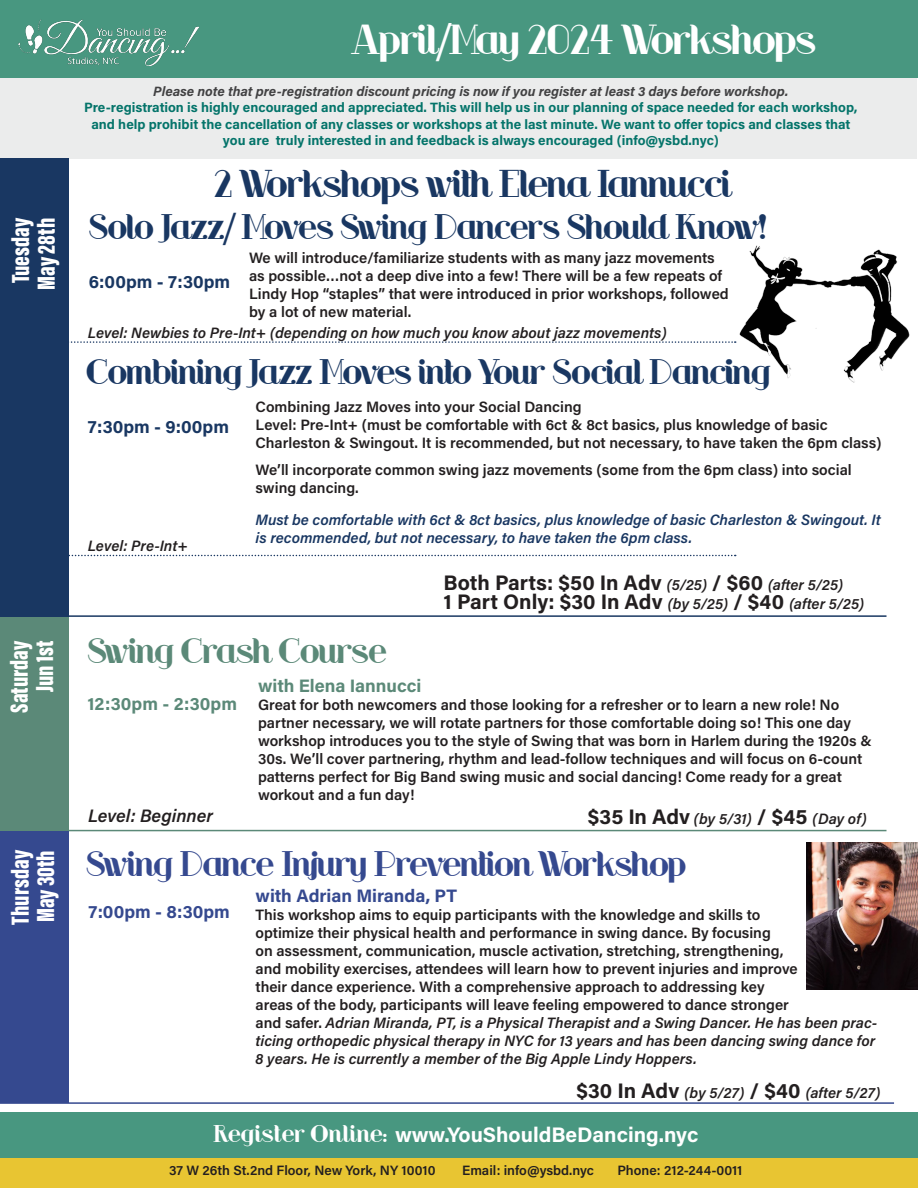
<style>
.page{position:relative;width:918px;height:1188px;background:#fff}
.page>*{position:absolute;margin:0;border:0;box-sizing:border-box;transform-origin:0 0}
.t1{font:39px "Riot Squad";color:#fff}
.t2{font:36px "Riot Squad";color:#193762}
.t3{font:33px "Riot Squad";color:#193762}
.t4{font:33px "Riot Squad";color:#35498f}
.t5{font:33px "Riot Squad";color:#5b8978}
.t6{font:900 25.5px "Acumin Pro Extra Cond";color:#fff}
.t7{font:700 21px "Acumin Pro";color:#231f20}
.t8{font:700 21px "Acumin Pro";color:#fff}
.t9{font:700 18px "Acumin Pro";color:#35498f}
.t10{font:700 18px "Acumin Pro";color:#5b8978}
.t11{font:700 18px "Acumin Pro";color:#193762}
.t12{font:italic 600 18px "Acumin Pro";color:#231f20}
.t13{font:600 15px/18px "Acumin Pro";color:#231f20}
.t14{font:italic 600 15px "Acumin Pro";color:#231f20}
.t15{font:italic 600 15px/18px "Acumin Pro";color:#193762}
.t16{font:700 13.5px "Acumin Pro";color:#04746a}
.t17{font:italic 700 13.5px "Acumin Pro";color:#414142}
.t18{font:600 13.5px "Acumin Pro";color:#231f20}
.s1{font-weight:600;font-style:italic;font-size:15px}
.s2{font-weight:700;font-style:normal;font-size:21px}
.s3{font-style:italic}
.s4{font-family:"Riot Squad NF";font-weight:400;font-size:22.5px}
</style>
<div class="page">
<div style="left:1px;top:78px;width:916px;height:80px;background:#ebecec"></div>
<div style="left:0;top:1158px;width:918px;height:30px;background:#e8c532"></div>
<div style="left:0;top:1112px;width:918px;height:46px;background:#489780"></div>
<div style="left:0;top:0;width:918px;height:78px;background:#489780"></div>
<img style="left:18px;top:20px;width:181px;height:46px">
<div style="left:0;top:158px;width:68px;height:459px;background:#193762"></div>
<img style="left:736px;top:245px;width:174px;height:138px">
<hr style="left:33px;top:615px;width:854px;height:2px;background:#193762">
<svg style="left:68px;top:341px;width:668px;height:2px"></svg>
<svg style="left:68px;top:555px;width:668px;height:1px"></svg>
<div style="left:0;top:617px;width:68px;height:214px;background:#5b8978"></div>
<hr style="left:29px;top:830px;width:857px;height:1px;background:#5b8978">
<hr style="left:0;top:1102px;width:894px;height:2px;background:#35498f">
<div style="left:0;top:831px;width:68px;height:272px;background:#35498f"></div>
<img style="left:806px;top:842px;width:112px;height:147px">
<p class="t6" style="left:5px;top:283px;width:67px;rotate:-90deg">Tuesday</p>
<p class="t6" style="left:30px;top:290px;width:73px;rotate:-90deg">May 28th</p>
<p class="t6" style="left:4px;top:713px;width:74px;rotate:-90deg">Saturday</p>
<p class="t6" style="left:29px;top:692px;width:53px;rotate:-90deg">Jun 1st</p>
<p class="t6" style="left:5px;top:925px;width:76px;rotate:-90deg">Thursday</p>
<p class="t6" style="left:30px;top:922px;width:74px;rotate:-90deg">May 30th</p>
<p class="t1" style="left:351px;top:18px;width:467px">April/May 2024 Workshops</p>
<p class="t17" style="left:153px;top:82px;width:637px">Please note that pre-registration discount pricing is now if you register at least 3 days before workshop.</p>
<p class="t16" style="left:84px;top:98px;width:775px">Pre-registration is highly encouraged and appreciated. This will help us in our planning of space needed for each workshop,</p>
<p class="t16" style="left:91px;top:115px;width:761px">and help prohibit the cancellation of any classes or workshops at the last minute. We want to offer topics and classes that</p>
<p class="t16" style="left:223px;top:131px;width:497px">you are truly interested in and feedback is always encouraged (info@ysbd.nyc)</p>
<p class="t2" style="left:215px;top:164px;width:518px">2 Workshops with Elena Iannucci</p>
<p class="t3" style="left:89px;top:209px;width:678px">Solo Jazz/ Moves Swing Dancers Should Know!</p>
<p class="t11" style="left:89px;top:269px;width:143px">6:00pm - 7:30pm</p>
<p class="t13" style="left:249px;top:248px;width:481px">We will introduce/familiarize students with as many jazz movements as possible…not a deep dive into a few! There will be a few repeats of Lindy Hop “staples” that were introduced in prior workshops, followed by a lot of new material.</p>
<p class="t14" style="left:88px;top:322px;width:580px">Level: Newbies to Pre-Int+ (depending on how much you know about jazz movements)</p>
<p class="t3" style="left:87px;top:354px;width:685px">Combining Jazz Moves into Your Social Dancing</p>
<p class="t11" style="left:88px;top:414px;width:143px">7:30pm - 9:00pm</p>
<p class="t14" style="left:88px;top:536px;width:102px">Level: Pre-Int+</p>
<p class="t13" style="left:256px;top:397px;width:328px">Combining Jazz Moves into your Social Dancing</p>
<p class="t13" style="left:256px;top:415px;width:628px">Level: Pre-Int+ (must be comfortable with 6ct &amp; 8ct basics, plus knowledge of basic<br>Charleston &amp; Swingout. It is recommended, but not necessary, to have taken the 6pm class)</p>
<p class="t13" style="left:256px;top:460px;width:598px">We’ll incorporate common swing jazz movements (some from the 6pm class) into social swing dancing.</p>
<p class="t15" style="left:256px;top:510px;width:627px">Must be comfortable with 6ct &amp; 8ct basics, plus knowledge of basic Charleston &amp; Swingout. It is recommended, but not necessary, to have taken the 6pm class.</p>
<p class="t7" style="left:444px;top:568px;width:401px">Both Parts: $50 In Adv <span class="s1">(5/25)</span> / $60 <span class="s1">(after 5/25)</span></p>
<p class="t7" style="left:444px;top:586px;width:422px">1 Part Only: $30 In Adv <span class="s1">(by 5/25)</span> / $40 <span class="s1">(after 5/25)</span></p>
<p class="t5" style="left:88px;top:633px;width:301px">Swing Crash Course</p>
<p class="t10" style="left:87px;top:691px;width:151px">12:30pm - 2:30pm</p>
<p class="t10" style="left:258px;top:673px;width:165px">with Elena Iannucci</p>
<p class="t13" style="left:258px;top:695px;width:615px">Great for both newcomers and those looking for a refresher or to learn a new role! No partner necessary, we will rotate partners for those comfortable doing so! This one day workshop introduces you to the style of Swing that was born in Harlem during the 1920s &amp; 30s. We’ll cover partnering, rhythm and lead-follow techniques and will focus on 6-count patterns perfect for Big Band swing music and social dancing! Come ready for a great workout and a fun day!</p>
<p class="t12" style="left:88px;top:803px;width:127px">Level: Beginner</p>
<p class="t14" style="left:588px;top:808px;width:280px"><span class="s2">$35 In Adv</span> (by 5/31) <span class="s2">/ $45</span> (Day of)</p>
<p class="t4" style="left:87px;top:845px;width:601px">Swing Dance Injury Prevention Workshop</p>
<p class="t9" style="left:88px;top:899px;width:143px">7:00pm - 8:30pm</p>
<p class="t9" style="left:256px;top:883px;width:203px">with Adrian Miranda, PT</p>
<p class="t13" style="left:256px;top:905px;width:623px">This workshop aims to equip participants with the knowledge and skills to<br>optimize their physical health and performance in swing dance. By focusing<br>on assessment, communication, muscle activation, stretching, strengthening,<br>and mobility exercises, attendees will learn how to prevent injuries and improve<br>their dance experience. With a comprehensive approach to addressing key<br>areas of the body, participants will leave feeling empowered to dance stronger<br>and safer. <span class="s3">Adrian Miranda, PT, is a Physical Therapist and a Swing Dancer. He has been prac&shy;ticing orthopedic physical therapy in NYC for 13 years and has been dancing swing dance for 8 years. He is currently a member of the Big Apple Lindy Hoppers.</span></p>
<p class="t14" style="left:577px;top:1082px;width:305px"><span class="s2">$30 In Adv</span> (by 5/27) <span class="s2">/ $40</span> (after 5/27)</p>
<p class="t8" style="left:213px;top:1119px;width:487px"><span class="s4">Register Online:</span> www.YouShouldBeDancing.nyc</p>
<p class="t18" style="left:169px;top:1161px;width:268px">37 W 26th St.2nd Floor, New York, NY 10010</p>
<p class="t18" style="left:462px;top:1161px;width:133px">Email: info@ysbd.nyc</p>
<p class="t18" style="left:617px;top:1161px;width:127px">Phone: 212-244-0011</p>
</div>
